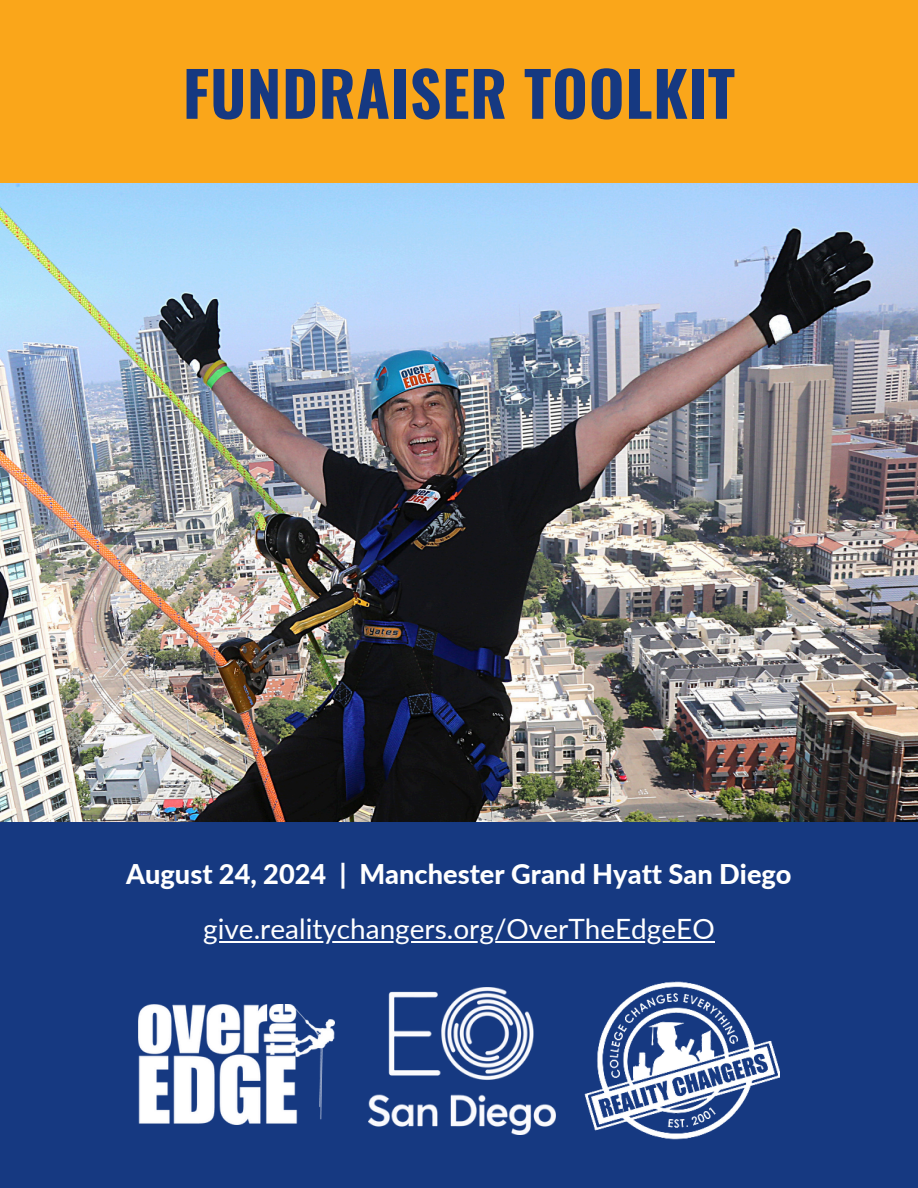
<style>
.page{position:relative;width:918px;height:1188px;background:#fff}
.page>*{position:absolute;margin:0;border:0;box-sizing:border-box;transform-origin:0 0}
.t1{font:700 61.5px "Oswald";letter-spacing:.01em;color:#163981}
.t2{font:27.9px "Lato";color:#fff}
.t3{font:800 27.15px "Lato";color:#fff}
</style>
<div class="page">
<img style="left:0;top:183px;width:918px;height:639px">
<div style="left:0;top:0;width:918px;height:183px;background:#faa61a"></div>
<div style="left:0;top:822px;width:918px;height:366px;background:#163981"></div>
<img style="left:584px;top:981px;width:195px;height:159px">
<img style="left:139px;top:1005px;width:195px;height:119px">
<img style="left:368px;top:988px;width:187px;height:146px">
<hr style="left:203px;top:941px;width:512px;height:2px;background:#fff">
<h1 class="t1" style="left:183px;top:62px;width:554px">FUNDRAISER TOOLKIT</h1>
<p class="t3" style="left:126px;top:854px;width:667px">August 24, 2024 | Manchester Grand Hyatt San Diego</p>
<p class="t2" style="left:203px;top:909px;width:513px">give.realitychangers.org/OverTheEdgeEO</p>
</div>
